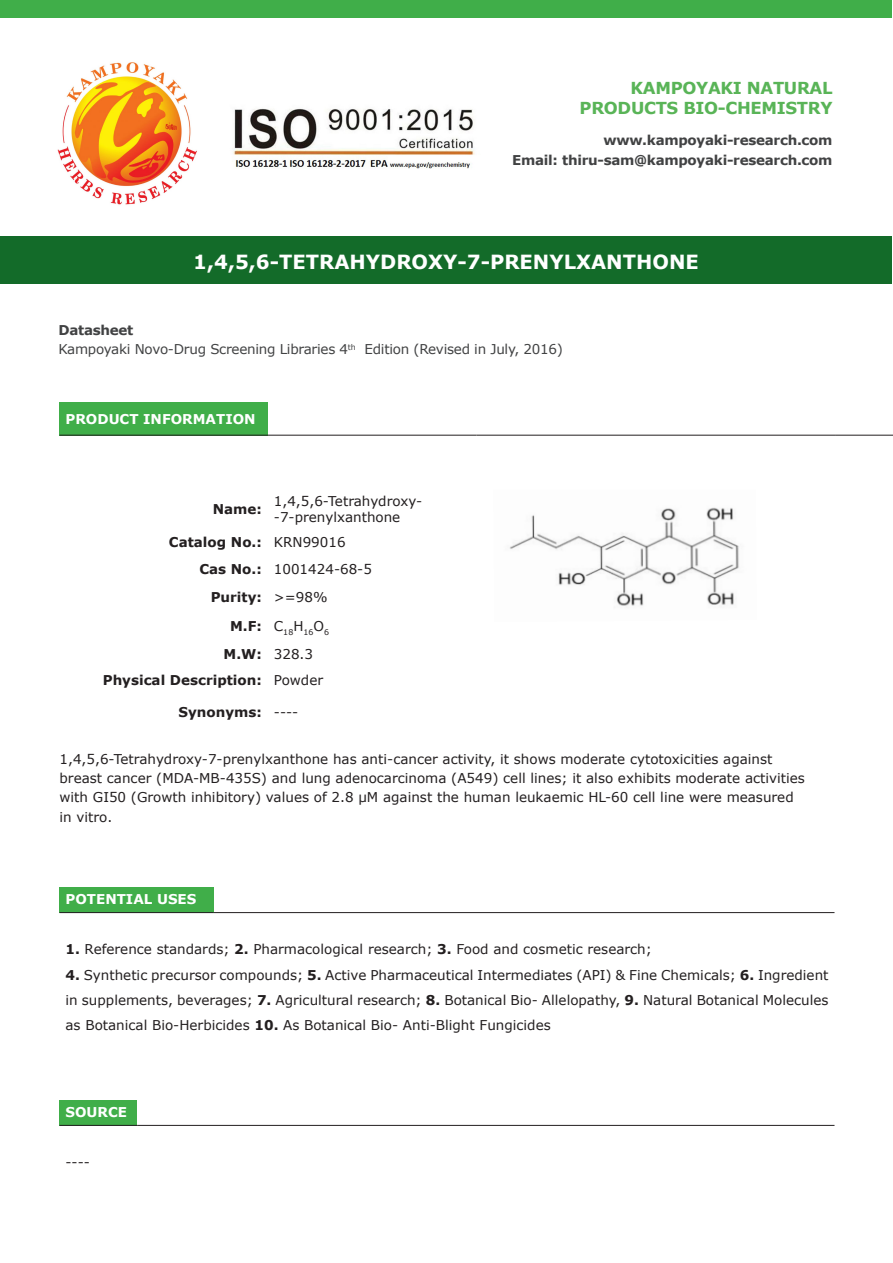
<style>
.page{position:relative;width:893px;height:1263px;background:#fff}
.page>*{position:absolute;margin:0;border:0;box-sizing:border-box;transform-origin:0 0}
.t1{font:700 19.5px "Verdana";color:#fff}
.t2{font:700 16.5px "Verdana";letter-spacing:-.02em;color:#59b457}
.t3{font:13.5px/19.2px "Verdana";color:#231f20}
.t4{font:700 13.5px "Verdana";letter-spacing:-.02em;color:#414243}
.t5{font:700 13.5px "Verdana";color:#231f20}
.t6{font:13.5px "Verdana";letter-spacing:-.02em;color:#414243}
.t7{font:700 13.5px "Verdana";color:#fff}
.t8{font:7.8px "Verdana";color:#231f20}
.s1{font-weight:700}
</style>
<div class="page">
<img style="left:232px;top:108px;width:243px;height:61px">
<img style="left:57px;top:62px;width:140px;height:143px">
<div style="left:0;top:0;width:892px;height:17px;background:#40ae49"></div>
<div style="left:0;top:236px;width:891px;height:47px;background:#136b29"></div>
<div style="left:60px;top:402px;width:208px;height:33px;background:#40ae49"></div>
<hr style="left:60px;top:435px;width:208px;height:1px;background:#231f20">
<hr style="left:268px;top:435px;width:208px;height:1px;background:#231f20">
<hr style="left:476px;top:435px;width:359px;height:1px;background:#231f20">
<hr style="left:835px;top:435px;width:58px;height:1px;background:#231f20">
<img style="left:509px;top:507px;width:230px;height:99px">
<div style="left:60px;top:887px;width:154px;height:25px;background:#40ae49"></div>
<hr style="left:60px;top:912px;width:154px;height:1px;background:#231f20">
<hr style="left:214px;top:912px;width:620px;height:1px;background:#231f20">
<div style="left:60px;top:1100px;width:77px;height:25px;background:#40ae49"></div>
<hr style="left:60px;top:1125px;width:77px;height:1px;background:#231f20">
<hr style="left:137px;top:1125px;width:697px;height:1px;background:#231f20">
<p class="t2" style="left:631px;top:78px;width:203px">KAMPOYAKI NATURAL</p>
<p class="t2" style="left:580px;top:97px;width:254px">PRODUCTS BIO-CHEMISTRY</p>
<p class="t4" style="left:603px;top:132px;width:231px">www.kampoyaki-research.com</p>
<p class="t4" style="left:512px;top:151px;width:322px">Email: thiru-sam@kampoyaki-research.com</p>
<p class="t1" style="left:193px;top:249px;width:507px">1,4,5,6-TETRAHYDROXY-7-PRENYLXANTHONE</p>
<p class="t4" style="left:58px;top:321px;width:76px">Datasheet</p>
<p class="t6" style="left:58px;top:341px;width:506px">Kampoyaki Novo-Drug Screening Libraries 4<sup>th</sup> Edition (Revised in July, 2016)</p>
<p class="t7" style="left:66px;top:410px;width:192px">PRODUCT INFORMATION</p>
<p class="t5" style="left:213px;top:500px;width:51px">Name:</p>
<p class="t3" style="left:274px;top:493px;width:150px;line-height:16.2px">1,4,5,6-Tetrahydroxy--7-prenylxanthone</p>
<p class="t5" style="left:169px;top:533px;width:94px">Catalog No.:</p>
<p class="t3" style="left:274px;top:533px;width:73px">KRN99016</p>
<p class="t5" style="left:199px;top:561px;width:64px">Cas No.:</p>
<p class="t3" style="left:274px;top:560px;width:100px">1001424-68-5</p>
<p class="t5" style="left:211px;top:588px;width:53px">Purity:</p>
<p class="t3" style="left:274px;top:587px;width:55px">&gt;=98%</p>
<p class="t5" style="left:230px;top:617px;width:33px">M.F:</p>
<p class="t8" style="left:274px;top:627px;width:57px"><sup>C</sup>18<sup>H</sup>16<sup>O</sup>6</p>
<p class="t5" style="left:224px;top:646px;width:40px">M.W:</p>
<p class="t3" style="left:274px;top:645px;width:41px">328.3</p>
<p class="t5" style="left:103px;top:672px;width:161px">Physical Description:</p>
<p class="t3" style="left:274px;top:671px;width:51px">Powder</p>
<p class="t5" style="left:178px;top:704px;width:85px">Synonyms:</p>
<p class="t3" style="left:274px;top:703px;width:26px">----</p>
<p class="t3" style="left:60px;top:749px;width:747px">1,4,5,6-Tetrahydroxy-7-prenylxanthone has anti-cancer activity, it shows moderate cytotoxicities against breast cancer (MDA-MB-435S) and lung adenocarcinoma (A549) cell lines; it also exhibits moderate activities with GI50 (Growth inhibitory) values of 2.8 μM against the human leukaemic HL-60 cell line were measured in vitro.</p>
<p class="t7" style="left:66px;top:890px;width:132px">POTENTIAL USES</p>
<p class="t3" style="left:66px;top:940px;width:588px"><span class="s1">1.</span> Reference standards; <span class="s1">2.</span> Pharmacological research; <span class="s1">3.</span> Food and cosmetic research;</p>
<p class="t3" style="left:66px;top:962px;width:764px;line-height:25.2px;text-align:justify"><span class="s1">4.</span> Synthetic precursor compounds; <span class="s1">5.</span> Active Pharmaceutical Intermediates (API) &amp; Fine Chemicals; <span class="s1">6.</span> Ingredient in supplements, beverages; <span class="s1">7.</span> Agricultural research; <span class="s1">8.</span> Botanical Bio- Allelopathy, <span class="s1">9.</span> Natural Botanical Molecules as Botanical Bio-Herbicides <span class="s1">10.</span> As Botanical Bio- Anti-Blight Fungicides</p>
<p class="t7" style="left:66px;top:1103px;width:63px">SOURCE</p>
<p class="t3" style="left:66px;top:1152px;width:26px">----</p>
</div>
